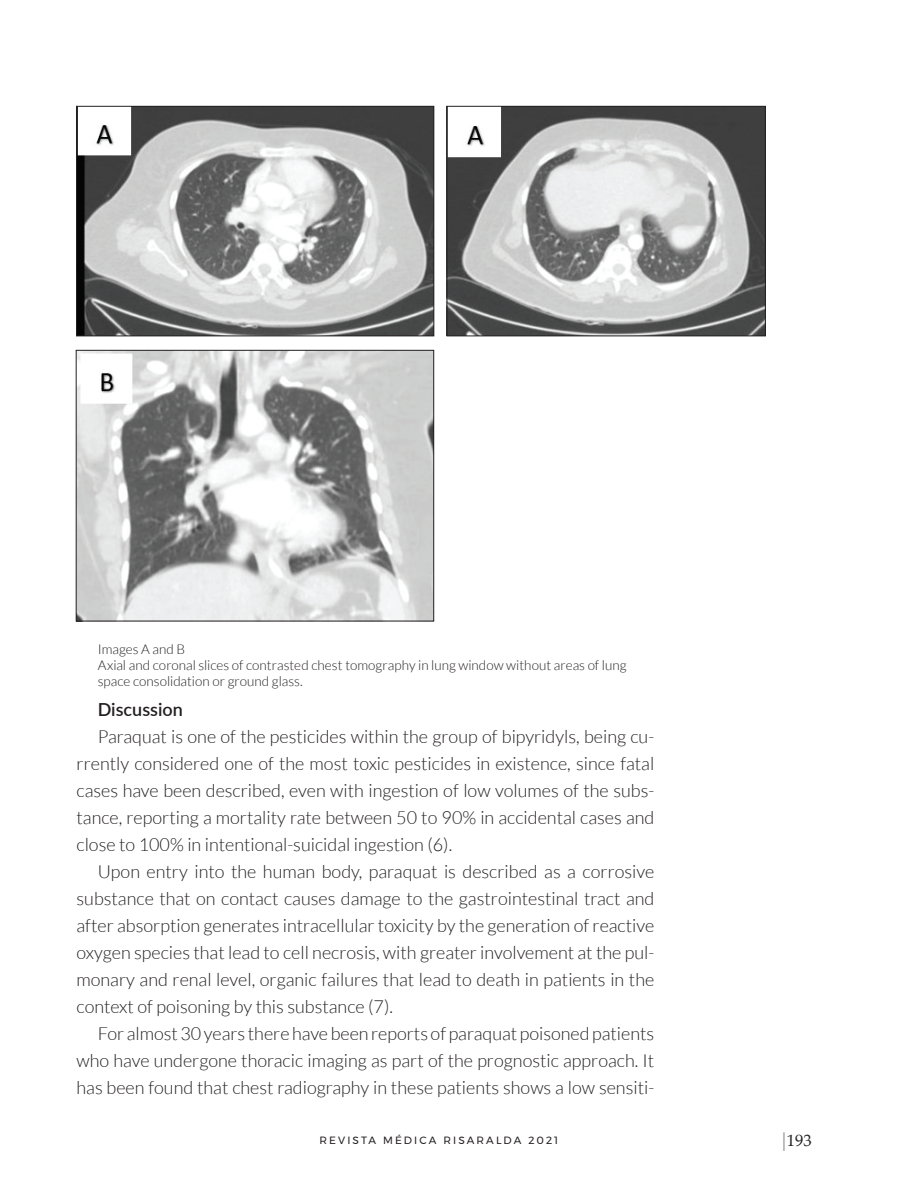
<style>
.page{position:relative;width:918px;height:1188px;background:#fff}
.page>*{position:absolute;margin:0;border:0;box-sizing:border-box;transform-origin:0 0}
.t1{font:300 18px/27px "Lato";color:#231f20;text-align:justify}
.t2{font:600 18px "Lato";color:#231f20}
.t3{font:16.5px "Palatino Linotype";color:#231f20}
.t4{font:300 13.5px/16.2px "Lato";color:#231f20}
.t5{font:10.5px "Montserrat";letter-spacing:.2em;color:#231f20}
.s1{color:#808285}
</style>
<div class="page">
<img style="left:78px;top:352px;width:354px;height:267px">
<div style="left:76px;top:350px;width:358px;height:271px;border:1px solid #231f20"></div>
<img style="left:78px;top:108px;width:354px;height:226px">
<div style="left:76px;top:106px;width:358px;height:230px;border:1px solid #231f20"></div>
<img style="left:449px;top:108px;width:315px;height:226px">
<div style="left:447px;top:106px;width:319px;height:230px;border:1px solid #231f20"></div>
<p class="t4" style="left:98px;top:641px;width:530px">Images A and B<br>Axial and coronal slices of contrasted chest tomography in lung window without areas of lung space consolidation or ground glass.</p>
<p class="t2" style="left:98px;top:696px;width:87px">Discussion</p>
<p class="t1" style="left:77px;top:723px;width:579px;text-indent:21px">Paraquat is one of the pesticides within the group of bipyridyls, being cu&shy;rrently considered one of the most toxic pesticides in existence, since fatal cases have been described, even with ingestion of low volumes of the subs&shy;tance, reporting a mortality rate between 50 to 90% in accidental cases and close to 100% in intentional-suicidal ingestion (6).</p>
<p class="t1" style="left:77px;top:858px;width:579px;text-indent:21px">Upon entry into the human body, paraquat is described as a corrosive substance that on contact causes damage to the gastrointestinal tract and after absorption generates intracellular toxicity by the generation of reactive oxygen species that lead to cell necrosis, with greater involvement at the pul&shy;monary and renal level, organic failures that lead to death in patients in the context of poisoning by this substance (7).</p>
<p class="t1" style="left:77px;top:1020px;width:579px;text-indent:21px">For almost 30 years there have been reports of paraquat poisoned patients who have undergone thoracic imaging as part of the prognostic approach. It has been found that chest radiography in these patients shows a low sensiti-</p>
<p class="t5" style="left:320px;top:1132px;width:240px">REVISTA MÉDICA RISARALDA 2021</p>
<p class="t3" style="left:779px;top:1128px;width:34px"><span class="s1">⏐</span>193</p>
</div>
